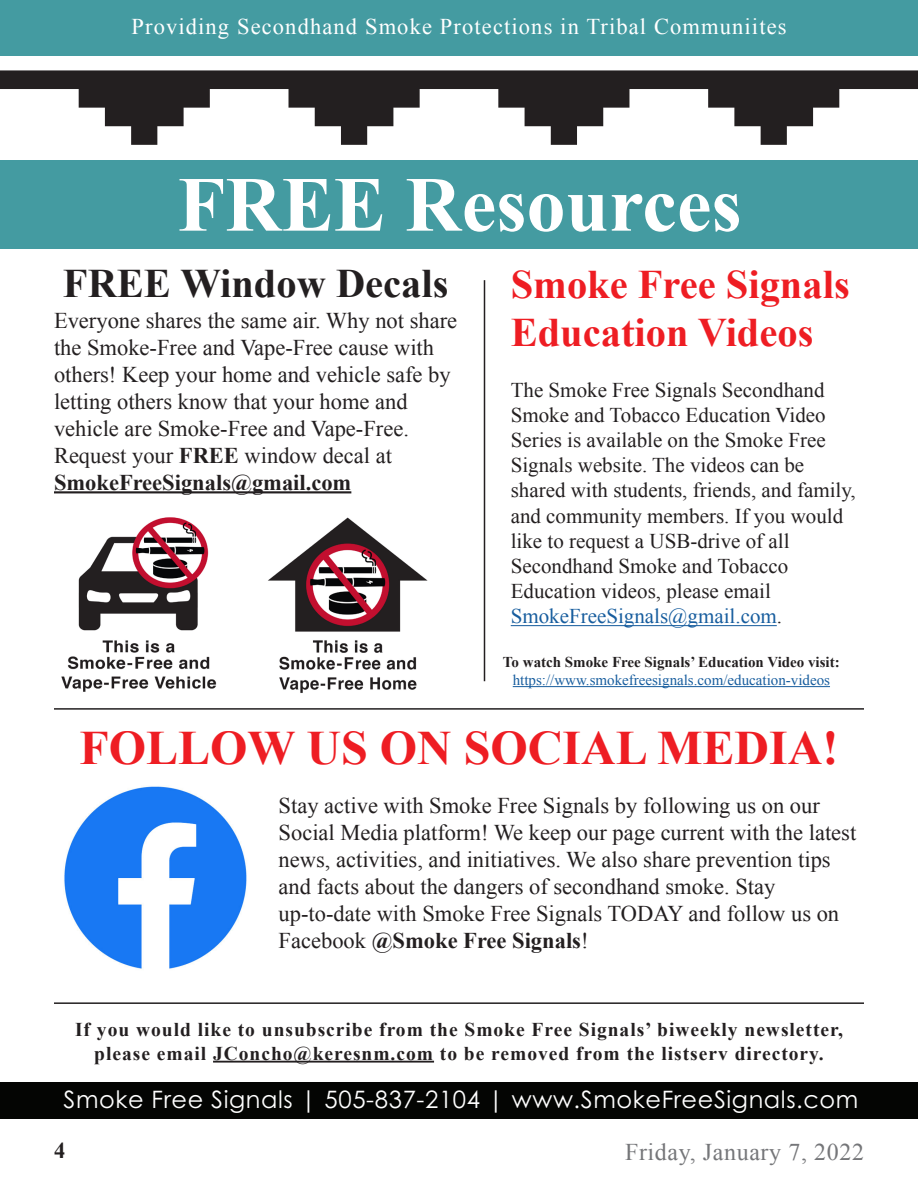
<style>
.page{position:relative;width:918px;height:1188px;background:#fff}
.page>*{position:absolute;margin:0;border:0;box-sizing:border-box;transform-origin:0 0}
.t1{font:700 78px "Times New Roman";color:#fff}
.t2{font:700 48px "Times New Roman";color:#ee1d23}
.t3{font:700 40.5px "Times New Roman";color:#ee1d23}
.t4{font:700 40.5px "Times New Roman";color:#231f20}
.t5{font:24px "Century Gothic Pro";letter-spacing:.025em;color:#fff}
.t6{font:24px "Times New Roman";letter-spacing:.025em;color:#757679}
.t7{font:22.5px/27px "Times New Roman";color:#231f20}
.t8{font:22.5px "Times New Roman";letter-spacing:.05em;color:#fff}
.t9{font:700 22.5px "Times New Roman";color:#231f20}
.t10{font:21px/25.2px "Times New Roman";color:#231f20}
.t11{font:21px "Times New Roman";color:#175d9e}
.t12{font:700 19.5px "Times New Roman";letter-spacing:.05em;color:#231f20}
.t13{font:15px "Times New Roman";color:#175d9e}
.t14{font:700 15px "Times New Roman";color:#231f20}
.s1{font-weight:700}
.s2{color:#231f20}
</style>
<div class="page">
<div style="left:0;top:1082px;width:918px;height:36px;background:#040503"></div>
<div style="left:0;top:0;width:918px;height:56px;background:#449ba1"></div>
<svg style="left:0;top:70px;width:918px;height:75px"></svg>
<hr style="left:54px;top:491px;width:297px;height:2px;background:#231f20">
<img style="left:61px;top:517px;width:156px;height:175px">
<img style="left:268px;top:517px;width:160px;height:176px">
<hr style="left:54px;top:708px;width:810px;height:2px;background:#231f20">
<hr style="left:54px;top:1002px;width:810px;height:2px;background:#231f20">
<img style="left:64px;top:786px;width:183px;height:183px">
<hr style="left:213px;top:1061px;width:221px;height:2px;background:#231f20">
<hr style="left:511px;top:625px;width:266px;height:1px;background:#175d9e">
<hr style="left:484px;top:280px;width:1px;height:401px;background:#231f20">
<div style="left:1px;top:160px;width:917px;height:88px;background:#449ba1"></div>
<hr style="left:513px;top:686px;width:317px;height:1px;background:#175d9e">
<p class="t8" style="left:131px;top:11px;width:657px">Providing Secondhand Smoke Protections in Tribal Communiites</p>
<p class="t1" style="left:178px;top:151px;width:566px">FREE Resources</p>
<p class="t4" style="left:63px;top:256px;width:387px">FREE Window Decals</p>
<p class="t7" style="left:54px;top:307px;width:405px">Everyone shares the same air. Why not share the Smoke-Free and Vape-Free cause with others! Keep your home and vehicle safe by letting others know that your home and</p>
<p class="t7" style="left:54px;top:415px;width:357px">vehicle are Smoke-Free and Vape-Free.</p>
<p class="t7" style="left:54px;top:442px;width:340px">Request your <span class="s1">FREE</span> window decal at</p>
<p class="t9" style="left:54px;top:467px;width:299px">SmokeFreeSignals@gmail.com</p>
<p class="t3" style="left:511px;top:256px;width:341px">Smoke Free Signals</p>
<p class="t3" style="left:511px;top:305px;width:304px">Education Videos</p>
<p class="t10" style="left:511px;top:377px;width:316px">The Smoke Free Signals Secondhand<br>Smoke and Tobacco Education Video</p>
<p class="t10" style="left:511px;top:427px;width:347px">Series is available on the Smoke Free Signals website. The videos can be shared with students, friends, and family, and community members. If you would like to request a USB-drive of all</p>
<p class="t10" style="left:511px;top:553px;width:279px">Secondhand Smoke and Tobacco</p>
<p class="t10" style="left:511px;top:578px;width:262px">Education videos, please email</p>
<p class="t11" style="left:511px;top:602px;width:273px">SmokeFreeSignals@gmail.com<span class="s2">.</span></p>
<p class="t14" style="left:503px;top:652px;width:338px">To watch Smoke Free Signals’ Education Video visit:</p>
<p class="t13" style="left:513px;top:670px;width:319px">https://www.smokefreesignals.com/education-videos</p>
<p class="t2" style="left:79px;top:715px;width:761px">FOLLOW US ON SOCIAL MEDIA!</p>
<p class="t7" style="left:279px;top:792px;width:579px">Stay active with Smoke Free Signals by following us on our Social Media platform! We keep our page current with the latest news, activities, and initiatives. We also share prevention tips and facts about the dangers of secondhand smoke. Stay</p>
<p class="t7" style="left:279px;top:900px;width:562px">up-to-date with Smoke Free Signals TODAY and follow us on<br>Facebook <span class="s1">@Smoke Free Signals</span>!</p>
<p class="t12" style="left:75px;top:1016px;width:769px">If you would like to unsubscribe from the Smoke Free Signals’ biweekly newsletter,</p>
<p class="t12" style="left:94px;top:1040px;width:731px">please email JConcho@keresnm.com to be removed from the listserv directory.</p>
<p class="t5" style="left:63px;top:1085px;width:797px">Smoke Free Signals | 505-837-2104 | www.SmokeFreeSignals.com</p>
<p class="t9" style="left:54px;top:1135px;width:13px">4</p>
<p class="t6" style="left:625px;top:1135px;width:240px">Friday, January 7, 2022</p>
</div>
